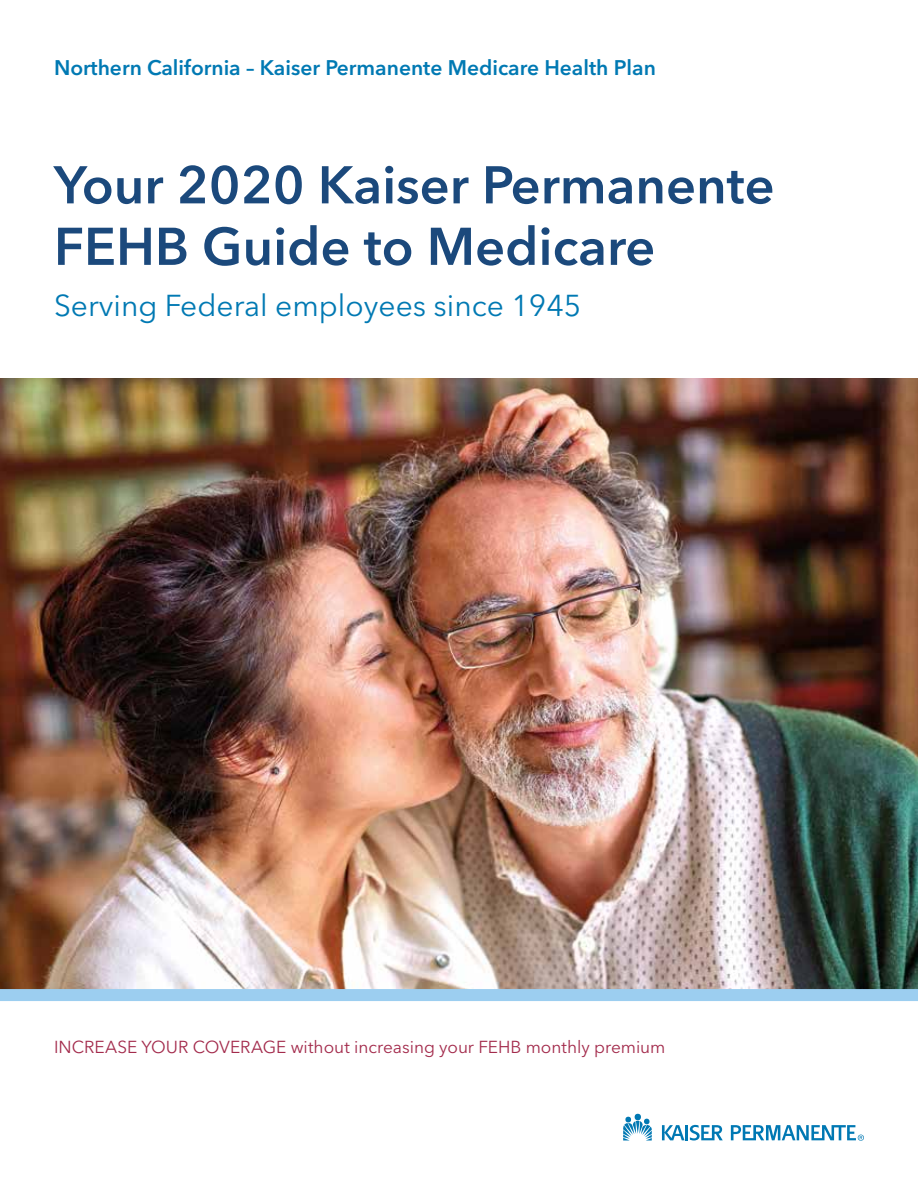
<style>
.page{position:relative;width:918px;height:1188px;background:#fff}
.page>*{position:absolute;margin:0;border:0;box-sizing:border-box;transform-origin:0 0}
.Headline_35_41{font:600 52.5px/61.5px "Avenir Next LT Pro";color:#1b497c}
.Subhead_20_25{font:30px "Avenir Next LT Pro";color:#0079b3}
.Intro_14_19{font:600 21px "Avenir Next LT Pro";color:#0079b3}
.Body_11_5_16{font:17.25px "Avenir Next LT Pro";color:#a32b4c}
</style>
<div class="page">
<svg style="left:623px;top:1114px;width:29px;height:27px"></svg>
<svg style="left:662px;top:1125px;width:61px;height:16px"></svg>
<svg style="left:731px;top:1125px;width:133px;height:16px"></svg>
<img style="left:0;top:378px;width:918px;height:611px">
<div style="left:0;top:989px;width:918px;height:12px;background:#9ccef0"></div>
<p class="Intro_14_19" style="left:54px;top:55px;width:603px">Northern California – Kaiser Permanente Medicare Health Plan</p>
<p class="Headline_35_41" style="left:54px;top:154px;width:722px">Your 2020 Kaiser Permanente<br>FEHB Guide to Medicare</p>
<p class="Subhead_20_25" style="left:54px;top:288px;width:529px">Serving Federal employees since 1945</p>
<p class="Body_11_5_16" style="left:54px;top:1036px;width:613px">INCREASE YOUR COVERAGE without increasing your FEHB monthly premium</p>
</div>
